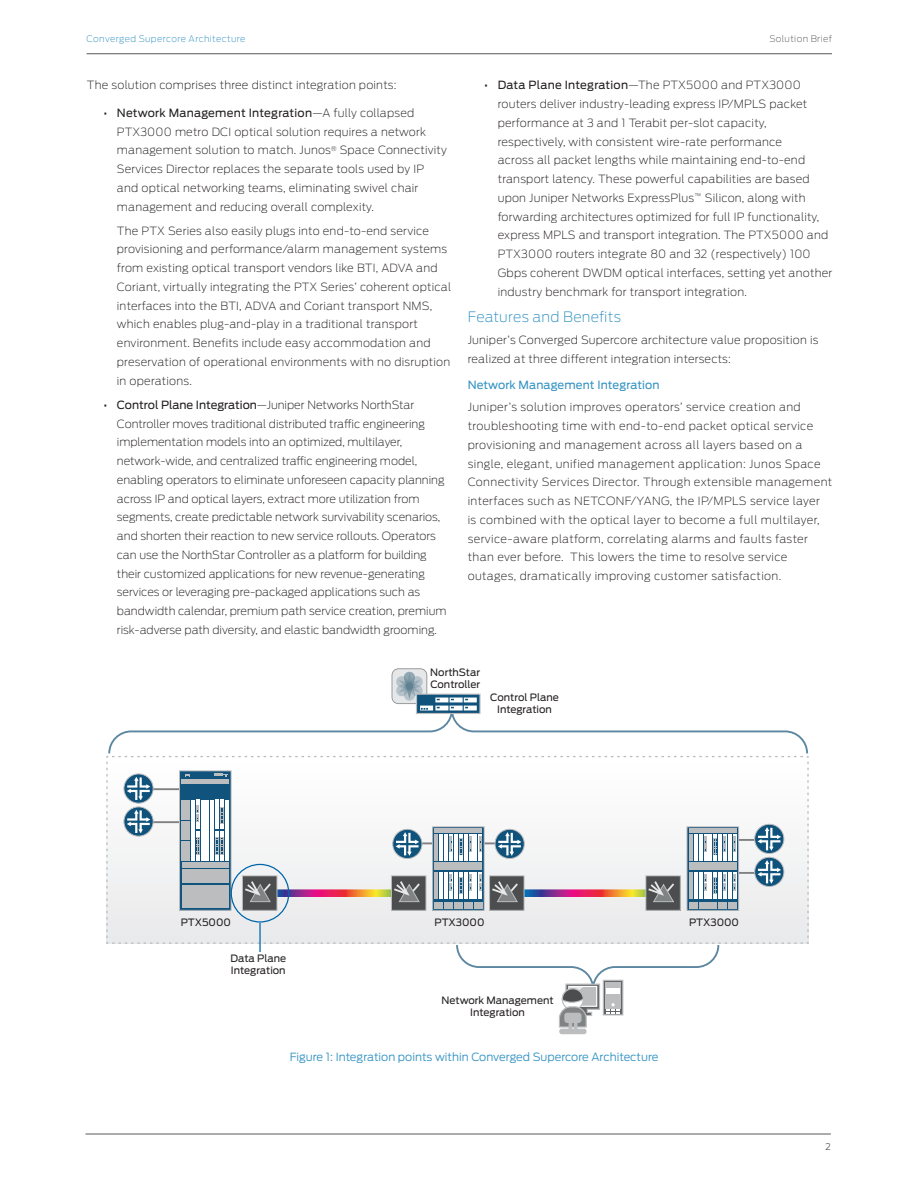
<style>
.page{position:relative;width:918px;height:1188px;background:#fff}
.page>*{position:absolute;margin:0;border:0;box-sizing:border-box;transform-origin:0 0}
.t1{font:200 14.25px "Antenna";letter-spacing:.015em;color:#3392c2}
.Bullets_level_1{font:200 11.25px/18.8px "Antenna";letter-spacing:.02em;color:#231f20}
.Bullets_level_1-2{font:200 11.25px/18.8px "Antenna";color:#231f20}
.Figure_Caption{font:300 11.25px "Antenna";color:#3392c2}
.t2{font:11.25px "Antenna";letter-spacing:.01em;color:#3392c2}
.t3{font:10.05px/12.1px "Antenna";color:#231f20}
.t4{font:200 9px "Antenna";letter-spacing:.04em;color:#3392c2}
.t5{font:200 9px "Antenna";letter-spacing:.045em;color:#57585a}
.t6{font:300 9px "Antenna";color:#57585a}
.s1{font-weight:400}
</style>
<div class="page">
<hr style="left:87px;top:54px;width:745px;height:1px;background:#57585a">
<hr style="left:85px;top:1134px;width:746px;height:1px;background:#57585a">
<div style="left:559px;top:1029px;width:28px;height:5px;border:1px solid #bcbdbf;border-radius:2px"></div>
<svg style="left:106px;top:668px;width:703px;height:364px"></svg>
<p class="t4" style="left:87px;top:34px;width:160px">Converged Supercore Architecture</p>
<p class="t5" style="left:769px;top:34px;width:64px">Solution Brief</p>
<p class="Bullets_level_1" style="left:87px;top:76px;width:311px">The solution comprises three distinct integration points:</p>
<p class="Bullets_level_1" style="left:117px;top:103px;width:331px;text-indent:-14px"><span class="s1">• Network Management Integration</span>—A fully collapsed PTX3000 metro DCI optical solution requires a network management solution to match. Junos<sup>®</sup> Space Connectivity Services Director replaces the separate tools used by IP and optical networking teams, eliminating swivel chair management and reducing overall complexity.</p>
<p class="Bullets_level_1" style="left:117px;top:221px;width:336px">The PTX Series also easily plugs into end-to-end service provisioning and performance/alarm management systems from existing optical transport vendors like BTI, ADVA and Coriant, virtually integrating the PTX Series’ coherent optical interfaces into the BTI, ADVA and Coriant transport NMS, which enables plug-and-play in a traditional transport environment. Benefits include easy accommodation and preservation of operational environments with no disruption in operations.</p>
<p class="Bullets_level_1-2" style="left:117px;top:395px;width:331px;text-indent:-14px"><span class="s1">• Control Plane Integration</span>—Juniper Networks NorthStar Controller moves traditional distributed traffic engineering implementation models into an optimized, multilayer, network-wide, and centralized traffic engineering model, enabling operators to eliminate unforeseen capacity planning across IP and optical layers, extract more utilization from segments, create predictable network survivability scenarios, and shorten their reaction to new service rollouts. Operators can use the NorthStar Controller as a platform for building their customized applications for new revenue-generating services or leveraging pre-packaged applications such as bandwidth calendar, premium path service creation, premium risk-adverse path diversity, and elastic bandwidth grooming.</p>
<p class="Bullets_level_1" style="left:498px;top:76px;width:336px;text-indent:-14px"><span class="s1">• Data Plane Integration</span>—The PTX5000 and PTX3000 routers deliver industry-leading express IP/MPLS packet performance at 3 and 1 Terabit per-slot capacity, respectively, with consistent wire-rate performance<br>across all packet lengths while maintaining end-to-end transport latency. These powerful capabilities are based upon Juniper Networks ExpressPlus<sup>™</sup> Silicon, along with forwarding architectures optimized for full IP functionality, express MPLS and transport integration. The PTX5000 and PTX3000 routers integrate 80 and 32 (respectively) 100<br>Gbps coherent DWDM optical interfaces, setting yet another industry benchmark for transport integration.</p>
<h2 class="t1" style="left:468px;top:309px;width:155px">Features and Benefits</h2>
<p class="Bullets_level_1" style="left:468px;top:331px;width:352px">Juniper’s Converged Supercore architecture value proposition is realized at three different integration intersects:</p>
<h3 class="t2" style="left:468px;top:379px;width:193px">Network Management Integration</h3>
<p class="Bullets_level_1" style="left:468px;top:398px;width:366px">Juniper’s solution improves operators’ service creation and troubleshooting time with end-to-end packet optical service provisioning and management across all layers based on a single, elegant, unified management application: Junos Space Connectivity Services Director. Through extensible management interfaces such as NETCONF/YANG, the IP/MPLS service layer<br>is combined with the optical layer to become a full multilayer, service-aware platform, correlating alarms and faults faster than ever before. This lowers the time to resolve service outages, dramatically improving customer satisfaction.</p>
<p class="t3" style="left:430px;top:666px;width:51px">NorthStar<br>Controller</p>
<p class="t3" style="left:490px;top:691px;width:70px;text-align:center">Control Plane<br>Integration</p>
<p class="t3" style="left:181px;top:917px;width:52px">PTX5000</p>
<p class="t3" style="left:435px;top:917px;width:51px">PTX3000</p>
<p class="t3" style="left:689px;top:917px;width:51px">PTX3000</p>
<p class="t3" style="left:231px;top:953px;width:57px">Data Plane<br>Integration</p>
<p class="t3" style="left:442px;top:994px;width:114px;text-align:center">Network Management<br>Integration</p>
<p class="Figure_Caption" style="left:290px;top:1051px;width:370px">Figure 1: Integration points within Converged Supercore Architecture</p>
<p class="t6" style="left:826px;top:1142px;width:7px">2</p>
</div>
